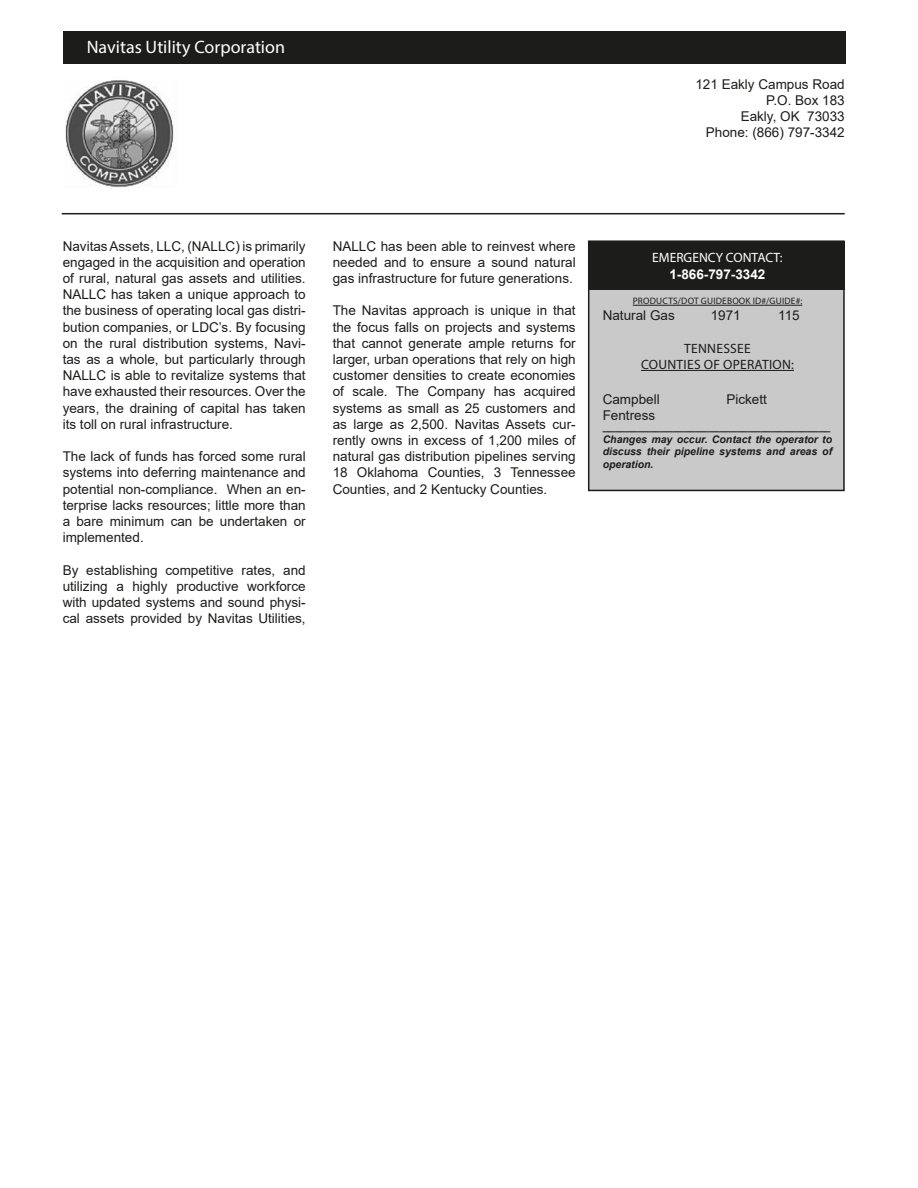
<style>
.page{position:relative;width:918px;height:1188px;background:#fff}
.page>*{position:absolute;margin:0;border:0;box-sizing:border-box;transform-origin:0 0}
.t1{font:18px "Myriad Pro";color:#fff}
.t2{font:13.5px/16.2px "Arial";color:#1c1c1a;text-align:justify}
.t3{font:13.5px/16.2px "Myriad Pro";letter-spacing:.02em;color:#1c1c1a;text-align:center}
.t4{font:13.5px "Myriad Pro";color:#fff}
.t5{font:700 13.5px "Arial";color:#fff}
.t6{font:italic 700 10.5px/12.6px "Arial";color:#1c1c1a}
.t7{font:9.3px "Myriad Pro";letter-spacing:.02em;color:#1c1c1a}
</style>
<div class="page">
<hr style="left:62px;top:213px;width:783px;height:1px;background:#1c1c1a">
<div style="left:63px;top:31px;width:783px;height:33px;background:#1c1c1a"></div>
<div style="left:589px;top:241px;width:255px;height:249px;background:#c9c9ca"></div>
<div style="left:588px;top:240px;width:257px;height:251px;border:2px solid #1c1c1a"></div>
<div style="left:588px;top:241px;width:257px;height:49px;background:#1c1c1a"></div>
<hr style="left:633px;top:305px;width:169px;height:1px;background:#1c1c1a">
<hr style="left:641px;top:370px;width:153px;height:1px;background:#1c1c1a">
<img style="left:65px;top:80px;width:109px;height:107px">
<h1 class="t1" style="left:87px;top:36px;width:200px">Navitas Utility Corporation</h1>
<p class="t2" style="left:695px;top:76px;width:151px;text-align:right">121 Eakly Campus Road<br>P.O. Box 183<br>Eakly, OK 73033<br>Phone: (866) 797-3342</p>
<p class="t2" style="left:63px;top:238px;width:245px">Navitas Assets, LLC, (NALLC) is primarily engaged in the acquisition and operation of rural, natural gas assets and utilities.<br>NALLC has taken a unique approach to the business of operating local gas distri&shy;bution companies, or LDC’s. By focusing on the rural distribution systems, Navi&shy;tas as a whole, but particularly through NALLC is able to revitalize systems that have exhausted their resources. Over the years, the draining of capital has taken its toll on rural infrastructure.</p>
<p class="t2" style="left:63px;top:448px;width:245px">The lack of funds has forced some rural systems into deferring maintenance and potential non-compliance. When an en&shy;terprise lacks resources; little more than a bare minimum can be undertaken or implemented.</p>
<p class="t2" style="left:63px;top:562px;width:244px">By establishing competitive rates, and utilizing a highly productive workforce with updated systems and sound physi&shy;cal assets provided by Navitas Utilities,</p>
<p class="t2" style="left:333px;top:238px;width:244px">NALLC has been able to reinvest where needed and to ensure a sound natural gas infrastructure for future generations.</p>
<p class="t2" style="left:333px;top:302px;width:245px">The Navitas approach is unique in that the focus falls on projects and systems that cannot generate ample returns for larger, urban operations that rely on high customer densities to create economies of scale. The Company has acquired systems as small as 25 customers and as large as 2,500. Navitas Assets cur&shy;rently owns in excess of 1,200 miles of natural gas distribution pipelines serving 18 Oklahoma Counties, 3 Tennessee Counties, and 2 Kentucky Counties.</p>
<p class="t4" style="left:652px;top:250px;width:132px">EMERGENCY CONTACT:</p>
<p class="t5" style="left:669px;top:264px;width:98px">1-866-797-3342</p>
<p class="t7" style="left:633px;top:295px;width:171px">PRODUCTS/DOT GUIDEBOOK ID#/GUIDE#:</p>
<p class="t2" style="left:603px;top:308px;width:74px">Natural Gas</p>
<p class="t2" style="left:711px;top:308px;width:32px">1971</p>
<p class="t2" style="left:778px;top:308px;width:23px">115</p>
<p class="t3" style="left:641px;top:340px;width:154px">TENNESSEE<br>COUNTIES OF OPERATION:</p>
<p class="t2" style="left:603px;top:391px;width:59px">Campbell<br>Fentress</p>
<p class="t2" style="left:726px;top:391px;width:42px">Pickett</p>
<p class="t6" style="left:603px;top:421px;width:231px">_______________________________________ Changes may occur. Contact the operator to discuss their pipeline systems and areas of operation.</p>
</div>
